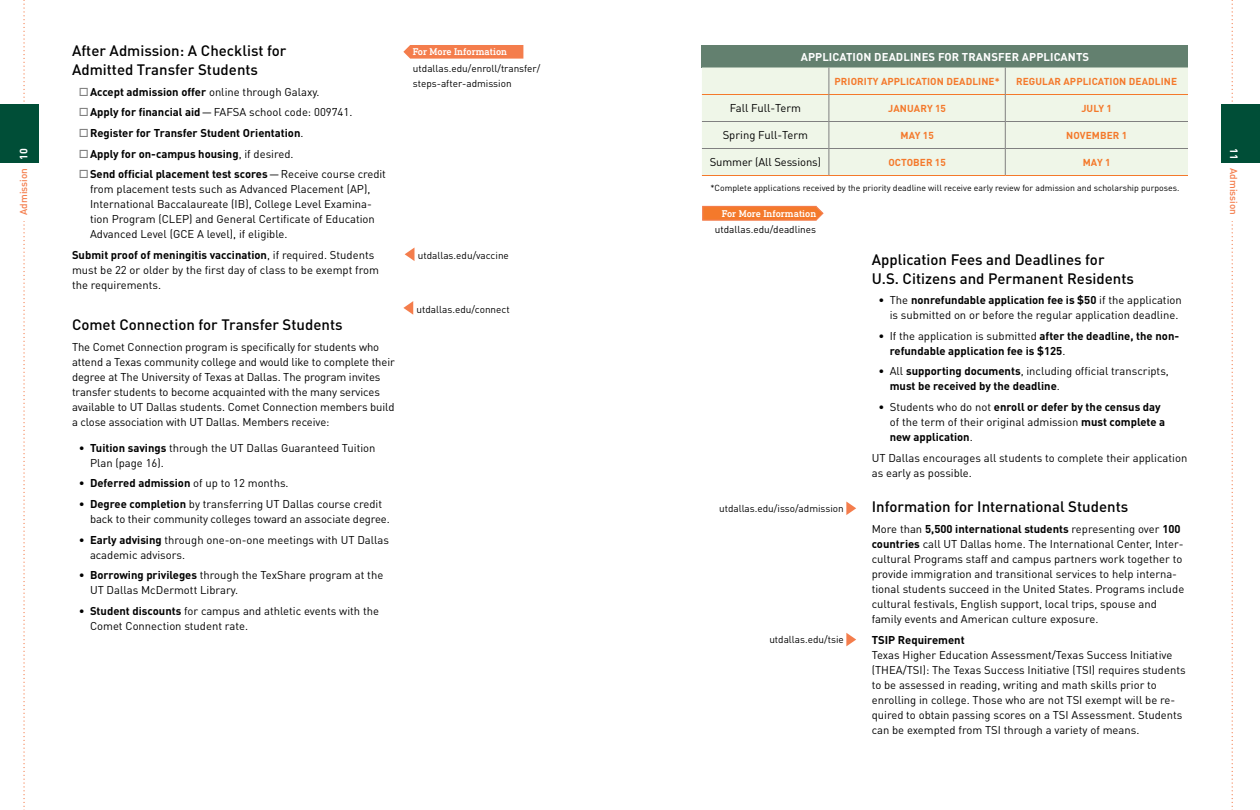
<style>
.page{position:relative;width:1260px;height:810px;background:#fff}
.page>*{position:absolute;margin:0;border:0;box-sizing:border-box;transform-origin:0 0}
.t1{font:500 15px/18.8px "DIN Pro";color:#000}
.t2{font:11.25px/15px "DIN Pro";color:#000}
.t3{font:700 11.25px/15px "DIN Pro";color:#000}
.t4{font:700 11.25px "DIN Pro";letter-spacing:.01em;color:#fff}
.t5{font:700 10.62px "DIN Pro";color:#fff}
.t6{font:10px/15px "DIN Pro";color:#000}
.t7{font:700 10px "DIN Pro";letter-spacing:.01em;color:#f4792b}
.t8{font:500 10px "DIN Next Slab Pro";color:#fff}
.t9{font:500 10px "DIN Pro";color:#f47d4c}
.t10{font:8.75px "DIN Pro";color:#000}
.s1{font-weight:400}
.s2{font-weight:700}
</style>
<div class="page">
<div style="left:702px;top:45px;width:486px;height:23px;background:#63806f"></div>
<div style="left:702px;top:68px;width:486px;height:107px;background:#eff6e8"></div>
<hr style="left:702px;top:121px;width:127px;height:1px;background:#808080">
<hr style="left:829px;top:121px;width:176px;height:1px;background:#808080">
<hr style="left:1006px;top:121px;width:182px;height:1px;background:#808080">
<hr style="left:702px;top:148px;width:127px;height:1px;background:#808080">
<hr style="left:829px;top:148px;width:176px;height:1px;background:#808080">
<hr style="left:1006px;top:148px;width:182px;height:1px;background:#808080">
<hr style="left:702px;top:94px;width:127px;height:1px;background:#f4792b">
<hr style="left:829px;top:94px;width:176px;height:1px;background:#f4792b">
<hr style="left:1006px;top:94px;width:182px;height:1px;background:#f4792b">
<hr style="left:702px;top:175px;width:127px;height:1px;background:#f4792b">
<hr style="left:829px;top:175px;width:176px;height:1px;background:#f4792b">
<hr style="left:1005px;top:175px;width:183px;height:1px;background:#f4792b">
<svg style="left:829px;top:67px;width:1px;height:108px"></svg>
<svg style="left:1005px;top:67px;width:1px;height:108px"></svg>
<svg style="left:403px;top:45px;width:120px;height:14px;background:#f48456"></svg>
<svg style="left:405px;top:248px;width:10px;height:13px"></svg>
<svg style="left:403px;top:301px;width:10px;height:14px"></svg>
<svg style="left:846px;top:502px;width:10px;height:13px"></svg>
<svg style="left:846px;top:633px;width:10px;height:13px"></svg>
<svg style="left:702px;top:205px;width:122px;height:16px;background:#f58745"></svg>
<svg style="left:1232px;top:0;width:1px;height:810px"></svg>
<div style="left:1224px;top:163px;width:20px;height:58px;background:#fff"></div>
<div style="left:1221px;top:104px;width:39px;height:59px;background:#004e37"></div>
<svg style="left:23px;top:0;width:2px;height:810px"></svg>
<div style="left:14px;top:163px;width:19px;height:58px;background:#fff"></div>
<div style="left:0;top:104px;width:39px;height:59px;background:#004e37"></div>
<p class="t5" style="left:16px;top:160px;width:13px;rotate:-90deg">10</p>
<p class="t9" style="left:17px;top:215px;width:48px;rotate:-90deg">Admission</p>
<h1 class="t1" style="left:72px;top:41px;width:216px">After Admission: A Checklist for<br>Admitted Transfer Students</h1>
<p class="t3" style="left:90px;top:81px;width:298px;line-height:20.6px">Accept admission offer <span class="s1">online through Galaxy.<br></span>Apply for financial aid<span class="s1">—FAFSA school code: 009741.<br></span>Register for Transfer Student Orientation<span class="s1">.<br></span>Apply for on-campus housing<span class="s1">, if desired.<br></span>Send official placement test scores<span class="s1">—Receive course credit</span></p>
<p class="t2" style="left:90px;top:181px;width:286px">from placement tests such as Advanced Placement (AP), International Baccalaureate (IB), College Level Examina&shy;tion Program (CLEP) and General Certificate of Education Advanced Level (GCE A level), if eligible.</p>
<p class="t2" style="left:72px;top:247px;width:309px"><span class="s2">Submit proof of meningitis vaccination</span>, if required. Students must be 22 or older by the first day of class to be exempt from the requirements.</p>
<h1 class="t1" style="left:72px;top:315px;width:272px">Comet Connection for Transfer Students</h1>
<p class="t2" style="left:72px;top:339px;width:324px">The Comet Connection program is specifically for students who attend a Texas community college and would like to complete their degree at The University of Texas at Dallas. The program invites transfer students to become acquainted with the many services available to UT Dallas students. Comet Connection members build a close association with UT Dallas. Members receive:</p>
<p class="t2" style="left:90px;top:440px;width:287px;text-indent:-11px">• <span class="s2">Tuition savings</span> through the UT Dallas Guaranteed Tuition<br>Plan (page 16).</p>
<p class="t3" style="left:79px;top:475px;width:211px"><span class="s1">•</span> Deferred admission <span class="s1">of up to 12 months.</span></p>
<p class="t2" style="left:90px;top:496px;width:301px;text-indent:-11px">• <span class="s2">Degree completion</span> by transferring UT Dallas course credit back to their community colleges toward an associate degree.</p>
<p class="t2" style="left:90px;top:532px;width:301px;text-indent:-11px">• <span class="s2">Early advising</span> through one-on-one meetings with UT Dallas academic advisors.</p>
<p class="t2" style="left:90px;top:567px;width:295px;text-indent:-11px">• <span class="s2">Borrowing privileges</span> through the TexShare program at the<br>UT Dallas McDermott Library.</p>
<p class="t2" style="left:90px;top:603px;width:291px;text-indent:-11px">• <span class="s2">Student discounts</span> for campus and athletic events with the<br>Comet Connection student rate.</p>
<p class="t8" style="left:413px;top:46px;width:96px">For More Information</p>
<p class="t6" style="left:413px;top:61px;width:129px">utdallas.edu/enroll/transfer/ steps-after-admission</p>
<p class="t6" style="left:418px;top:247px;width:93px">utdallas.edu/vaccine</p>
<p class="t6" style="left:417px;top:301px;width:95px">utdallas.edu/connect</p>
<p class="t4" style="left:801px;top:49px;width:290px">APPLICATION DEADLINES FOR TRANSFER APPLICANTS</p>
<p class="t7" style="left:835px;top:74px;width:167px">PRIORITY APPLICATION DEADLINE*</p>
<p class="t7" style="left:1016px;top:74px;width:162px">REGULAR APPLICATION DEADLINE</p>
<p class="t2" style="left:730px;top:100px;width:73px">Fall Full-Term</p>
<p class="t7" style="left:888px;top:101px;width:59px">JANUARY 15</p>
<p class="t7" style="left:1081px;top:101px;width:32px">JULY 1</p>
<p class="t2" style="left:723px;top:127px;width:87px">Spring Full-Term</p>
<p class="t7" style="left:900px;top:128px;width:35px">MAY 15</p>
<p class="t7" style="left:1066px;top:128px;width:63px">NOVEMBER 1</p>
<p class="t2" style="left:710px;top:154px;width:113px">Summer (All Sessions)</p>
<p class="t7" style="left:888px;top:155px;width:59px">OCTOBER 15</p>
<p class="t7" style="left:1083px;top:155px;width:29px">MAY 1</p>
<p class="t10" style="left:710px;top:182px;width:471px">*Complete applications received by the priority deadline will receive early review for admission and scholarship purposes.</p>
<p class="t8" style="left:722px;top:208px;width:96px">For More Information</p>
<p class="t6" style="left:715px;top:222px;width:103px">utdallas.edu/deadlines</p>
<p class="t6" style="left:719px;top:500px;width:126px">utdallas.edu/isso/admission</p>
<p class="t6" style="left:769px;top:631px;width:76px">utdallas.edu/tsie</p>
<h1 class="t1" style="left:872px;top:249px;width:264px">Application Fees and Deadlines for<br>U.S. Citizens and Permanent Residents</h1>
<p class="t2" style="left:890px;top:292px;width:294px;text-indent:-11px">• The <span class="s2">nonrefundable application fee is $50</span> if the application is submitted on or before the regular application deadline.</p>
<p class="t3" style="left:890px;top:328px;width:291px;text-indent:-11px"><span class="s1">• If the application is submitted</span> after the deadline, the non&shy;refundable application fee is $125<span class="s1">.</span></p>
<p class="t3" style="left:890px;top:363px;width:281px;text-indent:-11px"><span class="s1">• All</span> supporting documents<span class="s1">, including official transcripts, </span>must be received by the deadline<span class="s1">.</span></p>
<p class="t3" style="left:890px;top:399px;width:277px;text-indent:-11px"><span class="s1">• Students who do not</span> enroll or defer by the census day <span class="s1">of the term of their original admission</span> must complete a new application<span class="s1">.</span></p>
<p class="t2" style="left:872px;top:450px;width:317px">UT Dallas encourages all students to complete their application as early as possible.</p>
<h1 class="t1" style="left:872px;top:497px;width:258px">Information for International Students</h1>
<p class="t2" style="left:872px;top:521px;width:314px">More than <span class="s2">5,500 international students</span> representing over <span class="s2">100 countries</span> call UT Dallas home. The International Center, Inter&shy;cultural Programs staff and campus partners work together to provide immigration and transitional services to help interna&shy;tional students succeed in the United States. Programs include cultural festivals, English support, local trips, spouse and family events and American culture exposure.</p>
<p class="t3" style="left:872px;top:632px;width:94px">TSIP Requirement</p>
<p class="t2" style="left:872px;top:647px;width:315px">Texas Higher Education Assessment/Texas Success Initiative (THEA/TSI): The Texas Success Initiative (TSI) requires students to be assessed in reading, writing and math skills prior to enrolling in college. Those who are not TSI exempt will be re&shy;quired to obtain passing scores on a TSI Assessment. Students can be exempted from TSI through a variety of means.</p>
<p class="t5" style="left:1241px;top:148px;width:12px;rotate:90deg">11</p>
<p class="t9" style="left:1241px;top:168px;width:48px;rotate:90deg">Admission</p>
</div>
